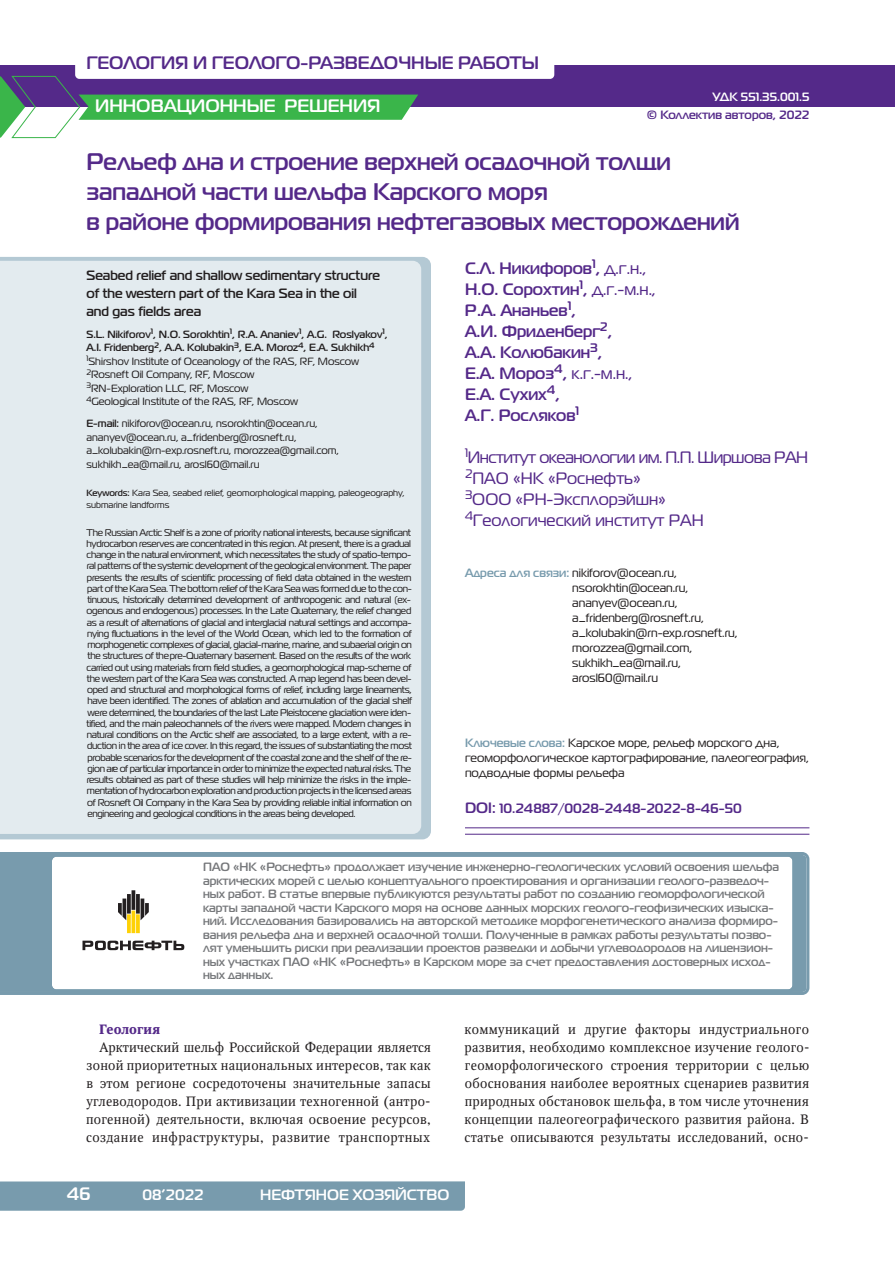
<style>
.page{position:relative;width:896px;height:1266px;background:#fff}
.page>*{position:absolute;margin:0;border:0;box-sizing:border-box;transform-origin:0 0}
.t1{font:700 24px/30px "Magistral C";color:#542989}
.t2{font:700 18px "Magistral C";color:#542989}
.t3{font:500 18px "Magistral";color:#fff}
.t4{font:700 18px "Magistral C";color:#fff}
.t5{font:700 16.5px/21px "Magistral C";color:#542989}
.t6{font:16.5px/21px "Magistral";color:#542989}
.t7{font:700 15px "Magistral C";color:#fff}
.t8{font:13.5px/18px "Octava C";letter-spacing:.025em;color:#231f20;text-align:justify}
.t9{font:700 13.5px/18px "Magistral C";color:#231f20}
.t10{font:700 13.5px "Magistral C";color:#542989}
.t11{font:700 13.5px "Octava C";color:#542989}
.t12{font:700 12px/13.5px "Magistral C";color:#76787b}
.t13{font:12px/15px "Magistral";color:#231f20}
.t14{font:700 12px "Magistral C";color:#542989}
.t15{font:700 12px "Magistral C";color:#fff}
.t16{font:10.5px/13.5px "Magistral";color:#231f20}
.t17{font:700 10.5px/13.5px "Magistral C";color:#231f20}
.t18{font:9.75px/11.2px "Magistral";letter-spacing:-.03em;color:#231f20;text-align:justify}
.t19{font:9px/12px "Magistral";color:#231f20}
.s1{font-family:"Magistral C";font-weight:700}
.s2{font-family:"Magistral";font-weight:400}
.s3{font-family:"Magistral C";font-weight:700;color:#789bad}
.s4{font-size:15px}
</style>
<div class="page">
<div style="left:0;top:1181px;width:465px;height:30px;background:#789bad"></div>
<div style="left:0;top:65px;width:894px;height:42px;background:#542989"></div>
<div style="left:75px;top:40px;width:479px;height:39px;background:#fff;border-radius:4px"></div>
<hr style="left:465px;top:827px;width:344px;height:1px;background:#542989">
<hr style="left:465px;top:834px;width:344px;height:1px;background:#542989">
<svg style="left:0;top:257px;width:431px;height:582px;background:#b5cad5"></svg>
<div style="left:0;top:261px;width:421px;height:573px;background:#e3ebef"></div>
<div style="left:0;top:852px;width:809px;height:143px;background:#789bad"></div>
<svg style="left:49px;top:854px;width:746px;height:138px"></svg>
<div style="left:73px;top:880px;width:121px;height:84px;background:#fff"></div>
<hr style="left:132px;top:910px;width:3px;height:23px;background:#fed105">
<svg style="left:136px;top:920px;width:4px;height:13px"></svg>
<svg style="left:127px;top:920px;width:4px;height:13px"></svg>
<svg style="left:118px;top:890px;width:31px;height:30px"></svg>
<svg style="left:82px;top:941px;width:102px;height:9px"></svg>
<svg style="left:0;top:76px;width:418px;height:62px"></svg>
<h2 class="t2" style="left:87px;top:53px;width:454px">ГЕОЛОГИЯ И ГЕОЛОГО-РАЗВЕДОЧНЫЕ РАБОТЫ</h2>
<h2 class="t3" style="left:95px;top:99px;width:287px">ИННОВАЦИОННЫЕ РЕШЕНИЯ</h2>
<p class="t15" style="left:712px;top:90px;width:98px">УДК 551.35.001.5</p>
<p class="t14" style="left:647px;top:108px;width:164px">© Коллектив авторов, 2022</p>
<h1 class="t1" style="left:87px;top:147px;width:654px">Рельеф дна и строение верхней осадочной толщи западной части шельфа Карского моря<br>в районе формирования нефтегазовых месторождений</h1>
<h3 class="t9" style="left:86px;top:266px;width:295px">Seabed relief and shallow sedimentary structure of the western part of the Kara Sea in the oil and gas fields area</h3>
<p class="t17" style="left:86px;top:327px;width:303px">S.L. Nikiforov<sup>1</sup>, N.O. Sorokhtin<sup>1</sup>, R.A. Ananiev<sup>1</sup>, A.G. Roslyakov<sup>1</sup>,<br>A.I. Fridenberg<sup>2</sup>, A.A. Kolubakin<sup>3</sup>, E.A. Moroz<sup>4</sup>, E.A. Sukhikh<sup>4</sup></p>
<p class="t16" style="left:86px;top:355px;width:274px"><sup>1</sup>Shirshov Institute of Oceanology of the RAS, RF, Moscow <sup>2</sup>Rosneft Oil Company, RF, Moscow<br><sup>3</sup>RN-Exploration LLC, RF, Moscow<br><sup>4</sup>Geological Institute of the RAS, RF, Moscow</p>
<p class="t16" style="left:86px;top:418px;width:254px"><span class="s1">E-mail:</span> nikiforov@ocean.ru, nsorokhtin@ocean.ru, ananyev@ocean.ru, a_fridenberg@rosneft.ru, a_kolubakin@rn-exp.rosneft.ru, morozzea@gmail.com, sukhikh_ea@mail.ru, arosl60@mail.ru</p>
<p class="t19" style="left:86px;top:488px;width:320px"><span class="s1">Keywords:</span> Kara Sea, seabed relief, geomorphological mapping, paleogeography, submarine landforms</p>
<p class="t18" style="left:86px;top:527px;width:327px">The Russian Arctic Shelf is a zone of priority national interests, because significant hydrocarbon reserves are concentrated in this region. At present, there is a gradual change in the natural environment, which necessitates the study of spatio-tempo&shy;ral patterns of the systemic development of the geological environment. The paper presents the results of scientific processing of field data obtained in the western part of the Kara Sea. The bottom relief of the Kara Sea was formed due to the con&shy;tinuous, historically determined development of anthropogenic and natural (ex&shy;ogenous and endogenous) processes. In the Late Quaternary, the relief changed as a result of alternations of glacial and interglacial natural settings and accompa&shy;nying fluctuations in the level of the World Ocean, which led to the formation of morphogenetic complexes of glacial, glacial-marine, marine, and subaerial origin on the structures of the pre-Quaternary basement. Based on the results of the work carried out using materials from field studies, a geomorphological map-scheme of the western part of the Kara Sea was constructed. A map legend has been devel&shy;oped and structural and morphological forms of relief, including large lineaments, have been identified. The zones of ablation and accumulation of the glacial shelf were determined, the boundaries of the last Late Pleistocene glaciation were iden&shy;tified, and the main paleochannels of the rivers were mapped. Modern changes in natural conditions on the Arctic shelf are associated, to a large extent, with a re&shy;duction in the area of ice cover. In this regard, the issues of substantiating the most probable scenarios for the development of the coastal zone and the shelf of the re&shy;gion are of particular importance in order to minimize the expected natural risks. The results obtained as part of these studies will help minimize the risks in the imple&shy;mentation of hydrocarbon exploration and production projects in the licensed areas of Rosneft Oil Company in the Kara Sea by providing reliable initial information on engineering and geological conditions in the areas being developed.</p>
<h3 class="t5" style="left:465px;top:257px;width:192px">С.Л. Никифоров<sup>1</sup>, <span class="s2">д.г.н.,<br></span>Н.О. Сорохтин<sup>1</sup>, <span class="s2">д.г.-м.н.,<br></span>Р.А. Ананьев<sup>1</sup>,<br>А.И. Фриденберг<sup>2</sup>,<br>А.А. Колюбакин<sup>3</sup>,<br>Е.А. Мороз<sup>4</sup>, <span class="s2">к.г.-м.н.,<br></span>Е.А. Сухих<sup>4</sup>,<br>А.Г. Росляков<sup>1</sup></h3>
<h3 class="t6" style="left:465px;top:448px;width:345px"><sup>1</sup>Институт океанологии им. П.П. Ширшова РАН<br><sup>2</sup>ПАО «НК «Роснефть»<br><sup>3</sup>ООО «РН-Эксплорэйшн»<br><sup>4</sup>Геологический институт РАН</h3>
<p class="t13" style="left:572px;top:567px;width:167px;text-indent:-107px"><span class="s3">Адреса для связи:</span> nikiforov@ocean.ru, nsorokhtin@ocean.ru, ananyev@ocean.ru, a_fridenberg@rosneft.ru, a_kolubakin@rn-exp.rosneft.ru, morozzea@gmail.com, sukhikh_ea@mail.ru, arosl60@mail.ru</p>
<p class="t13" style="left:465px;top:736px;width:345px"><span class="s3">Ключевые слова:</span> Карское море, рельеф морского дна, геоморфологическое картографирование, палеогеография, подводные формы рельефа</p>
<h3 class="t10" style="left:465px;top:800px;width:278px"><span class="s4">DOI:</span> 10.24887/0028-2448-2022-8-46-50</h3>
<p class="t12" style="left:203px;top:860px;width:578px">ПАО «НК «Роснефть» продолжает изучение инженерно-геологических условий освоения шельфа арктических морей с целью концептуального проектирования и организации геолого-разведоч&shy;ных работ. В статье впервые публикуются результаты работ по созданию геоморфологической карты западной части Карского моря на основе данных морских геолого-геофизических изыска&shy;ний. Исследования базировались на авторской методике морфогенетического анализа формиро&shy;вания рельефа дна и верхней осадочной толщи. Полученные в рамках работы результаты позво&shy;лят уменьшить риски при реализации проектов разведки и добычи углеводородов на лицензион&shy;ных участках ПАО «НК «Роснефть» в Карском море за счет предоставления достоверных исход&shy;ных данных.</p>
<h3 class="t11" style="left:99px;top:1024px;width:63px">Геология</h3>
<p class="t8" style="left:86px;top:1040px;width:346px;text-indent:13px">Арктический шельф Российской Федерации является зоной приоритетных национальных интересов, так как в этом регионе сосредоточены значительные запасы углеводородов. При активизации техногенной (антро&shy;погенной) деятельности, включая освоение ресурсов, создание инфраструктуры, развитие транспортных</p>
<p class="t8" style="left:464px;top:1022px;width:346px">коммуникаций и другие факторы индустриального развития, необходимо комплексное изучение геолого&shy;геоморфологического строения территории с целью обоснования наиболее вероятных сценариев развития природных обстановок шельфа, в том числе уточнения концепции палеогеографического развития района. В статье описываются результаты исследований, осно-</p>
<h2 class="t4" style="left:67px;top:1183px;width:25px">46</h2>
<h3 class="t7" style="left:143px;top:1186px;width:62px">08’2022</h3>
<h3 class="t7" style="left:260px;top:1186px;width:191px">НЕФТЯНОЕ ХОЗЯЙСТВО</h3>
</div>
